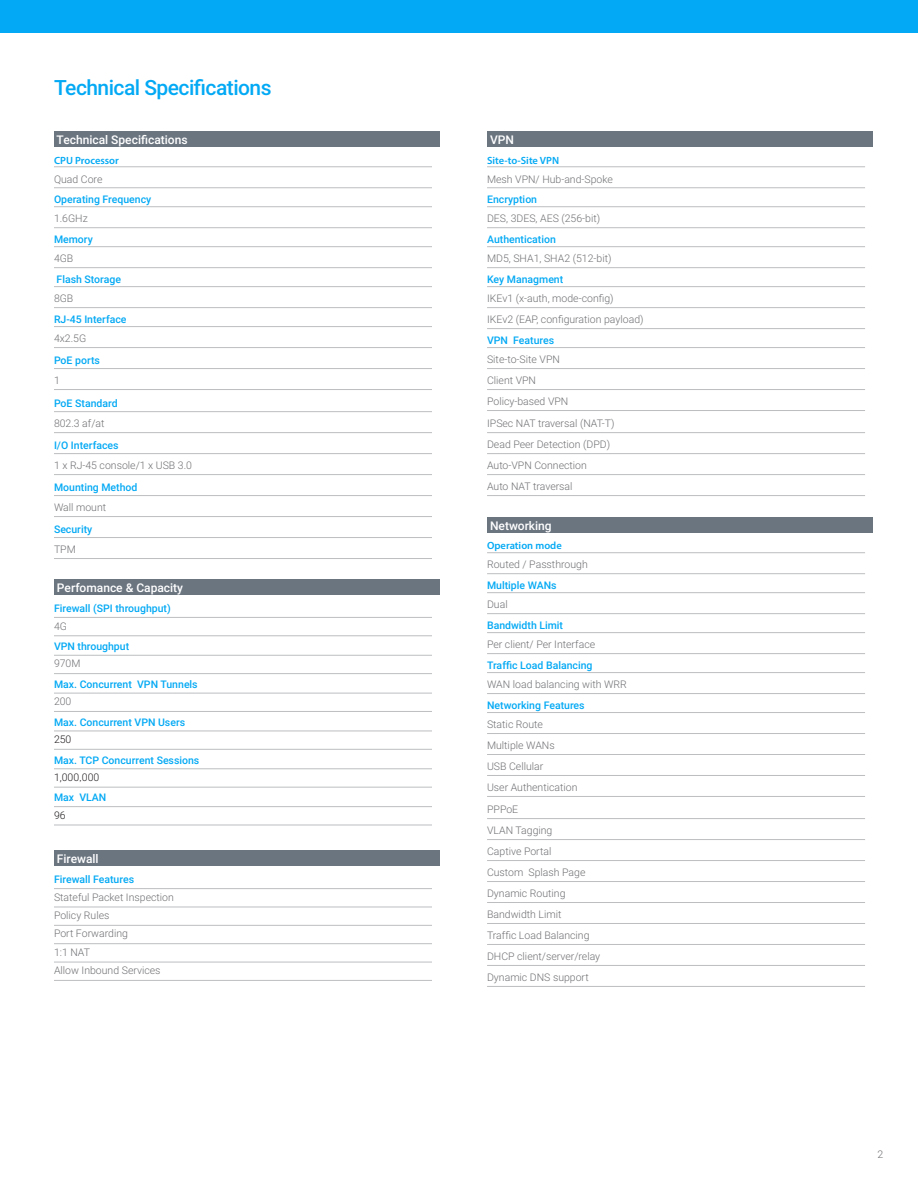
<style>
.page{position:relative;width:918px;height:1188px;background:#fff}
.page>*{position:absolute;margin:0;border:0;box-sizing:border-box;transform-origin:0 0}
.t1{font:500 21px "Roboto";letter-spacing:-.025em;color:#03a9f4}
.t2{font:500 12px "Roboto";color:#fff}
.t3{font:300 10.5px/21px "Roboto";color:#6f7073}
.t4{font:500 10.5px/17.5px "Roboto";color:#03a9f4}
.t5{font:600 10.5px "Myriad Pro";color:#03a9f4}
.t6{font:300 10.5px "Roboto";color:#211d1e}
.s1{font-weight:300;color:#211d1e}
.s2{font-family:"Adobe Ming Std";font-weight:300;color:#211d1e}
</style>
<div class="page">
<div style="left:0;top:0;width:918px;height:32px;background:#03a9f4"></div>
<hr style="left:54px;top:166px;width:378px;height:1px;background:#bcbec0">
<hr style="left:54px;top:187px;width:378px;height:1px;background:#bcbec0">
<hr style="left:54px;top:206px;width:378px;height:1px;background:#bcbec0">
<hr style="left:54px;top:227px;width:378px;height:1px;background:#bcbec0">
<hr style="left:54px;top:246px;width:378px;height:1px;background:#bcbec0">
<hr style="left:54px;top:267px;width:378px;height:1px;background:#bcbec0">
<hr style="left:54px;top:286px;width:378px;height:1px;background:#bcbec0">
<hr style="left:54px;top:307px;width:378px;height:1px;background:#bcbec0">
<hr style="left:54px;top:326px;width:378px;height:1px;background:#bcbec0">
<hr style="left:54px;top:347px;width:378px;height:1px;background:#bcbec0">
<hr style="left:54px;top:368px;width:378px;height:1px;background:#bcbec0">
<hr style="left:54px;top:389px;width:378px;height:1px;background:#bcbec0">
<hr style="left:54px;top:411px;width:378px;height:1px;background:#bcbec0">
<hr style="left:54px;top:432px;width:378px;height:1px;background:#bcbec0">
<hr style="left:54px;top:453px;width:378px;height:1px;background:#bcbec0">
<hr style="left:54px;top:474px;width:378px;height:1px;background:#bcbec0">
<hr style="left:54px;top:495px;width:378px;height:1px;background:#bcbec0">
<hr style="left:54px;top:516px;width:378px;height:1px;background:#bcbec0">
<hr style="left:54px;top:537px;width:378px;height:1px;background:#bcbec0">
<hr style="left:54px;top:558px;width:378px;height:1px;background:#bcbec0">
<div style="left:54px;top:132px;width:386px;height:15px;background:#6b7580"></div>
<hr style="left:487px;top:166px;width:378px;height:1px;background:#bcbec0">
<hr style="left:487px;top:187px;width:378px;height:1px;background:#bcbec0">
<hr style="left:487px;top:206px;width:378px;height:1px;background:#bcbec0">
<hr style="left:487px;top:227px;width:378px;height:1px;background:#bcbec0">
<hr style="left:487px;top:246px;width:378px;height:1px;background:#bcbec0">
<hr style="left:487px;top:267px;width:378px;height:1px;background:#bcbec0">
<hr style="left:487px;top:286px;width:378px;height:1px;background:#bcbec0">
<hr style="left:487px;top:307px;width:378px;height:1px;background:#bcbec0">
<hr style="left:487px;top:328px;width:378px;height:1px;background:#bcbec0">
<hr style="left:487px;top:347px;width:378px;height:1px;background:#bcbec0">
<hr style="left:487px;top:368px;width:378px;height:1px;background:#bcbec0">
<hr style="left:487px;top:389px;width:378px;height:1px;background:#bcbec0">
<hr style="left:487px;top:410px;width:378px;height:1px;background:#bcbec0">
<hr style="left:487px;top:432px;width:378px;height:1px;background:#bcbec0">
<hr style="left:487px;top:453px;width:378px;height:1px;background:#bcbec0">
<hr style="left:487px;top:474px;width:378px;height:1px;background:#bcbec0">
<hr style="left:487px;top:495px;width:378px;height:1px;background:#bcbec0">
<hr style="left:487px;top:552px;width:378px;height:1px;background:#bcbec0">
<hr style="left:487px;top:573px;width:378px;height:1px;background:#bcbec0">
<hr style="left:487px;top:592px;width:378px;height:1px;background:#bcbec0">
<hr style="left:487px;top:613px;width:378px;height:1px;background:#bcbec0">
<hr style="left:487px;top:632px;width:378px;height:1px;background:#bcbec0">
<hr style="left:487px;top:653px;width:378px;height:1px;background:#bcbec0">
<hr style="left:487px;top:672px;width:378px;height:1px;background:#bcbec0">
<hr style="left:487px;top:693px;width:378px;height:1px;background:#bcbec0">
<hr style="left:487px;top:712px;width:378px;height:1px;background:#bcbec0">
<hr style="left:487px;top:733px;width:378px;height:1px;background:#bcbec0">
<hr style="left:487px;top:754px;width:378px;height:1px;background:#bcbec0">
<hr style="left:487px;top:775px;width:378px;height:1px;background:#bcbec0">
<hr style="left:487px;top:796px;width:378px;height:1px;background:#bcbec0">
<hr style="left:487px;top:818px;width:378px;height:1px;background:#bcbec0">
<hr style="left:487px;top:839px;width:378px;height:1px;background:#bcbec0">
<hr style="left:487px;top:860px;width:378px;height:1px;background:#bcbec0">
<hr style="left:487px;top:881px;width:378px;height:1px;background:#bcbec0">
<hr style="left:487px;top:902px;width:378px;height:1px;background:#bcbec0">
<hr style="left:487px;top:923px;width:378px;height:1px;background:#bcbec0">
<hr style="left:487px;top:944px;width:378px;height:1px;background:#bcbec0">
<hr style="left:487px;top:965px;width:378px;height:1px;background:#bcbec0">
<hr style="left:487px;top:986px;width:378px;height:1px;background:#bcbec0">
<div style="left:487px;top:132px;width:386px;height:15px;background:#6b7580"></div>
<div style="left:487px;top:518px;width:386px;height:15px;background:#6b7580"></div>
<hr style="left:54px;top:617px;width:378px;height:1px;background:#bcbec0">
<hr style="left:54px;top:635px;width:378px;height:1px;background:#bcbec0">
<hr style="left:54px;top:655px;width:378px;height:1px;background:#bcbec0">
<hr style="left:54px;top:673px;width:378px;height:1px;background:#bcbec0">
<hr style="left:54px;top:693px;width:378px;height:1px;background:#bcbec0">
<hr style="left:54px;top:711px;width:378px;height:1px;background:#bcbec0">
<hr style="left:54px;top:731px;width:378px;height:1px;background:#bcbec0">
<hr style="left:54px;top:749px;width:378px;height:1px;background:#bcbec0">
<hr style="left:54px;top:768px;width:378px;height:1px;background:#bcbec0">
<hr style="left:54px;top:787px;width:378px;height:1px;background:#bcbec0">
<hr style="left:54px;top:806px;width:378px;height:1px;background:#bcbec0">
<hr style="left:54px;top:825px;width:378px;height:1px;background:#bcbec0">
<hr style="left:54px;top:888px;width:378px;height:1px;background:#bcbec0">
<hr style="left:54px;top:907px;width:378px;height:1px;background:#bcbec0">
<hr style="left:54px;top:925px;width:378px;height:1px;background:#bcbec0">
<hr style="left:54px;top:943px;width:378px;height:1px;background:#bcbec0">
<hr style="left:54px;top:962px;width:378px;height:1px;background:#bcbec0">
<hr style="left:54px;top:980px;width:378px;height:1px;background:#bcbec0">
<div style="left:54px;top:580px;width:386px;height:15px;background:#6b7580"></div>
<div style="left:54px;top:851px;width:386px;height:15px;background:#6b7580"></div>
<h1 class="t1" style="left:54px;top:73px;width:219px">Technical Specifications</h1>
<p class="t2" style="left:57px;top:131px;width:132px">Technical Specifications</p>
<p class="t5" style="left:54px;top:153px;width:66px">CPU Processor</p>
<p class="t3" style="left:54px;top:168px;width:50px">Quad Core</p>
<p class="t4" style="left:54px;top:191px;width:99px">Operating Frequency</p>
<p class="t3" style="left:54px;top:208px;width:35px">1.6GHz</p>
<p class="t4" style="left:54px;top:231px;width:40px">Memory</p>
<p class="t3" style="left:54px;top:248px;width:21px">4GB</p>
<p class="t4" style="left:57px;top:270px;width:66px">Flash Storage</p>
<p class="t3" style="left:54px;top:288px;width:21px">8GB</p>
<p class="t4" style="left:54px;top:310px;width:74px">RJ-45 Interface</p>
<p class="t3" style="left:54px;top:328px;width:34px">4x2.5G</p>
<p class="t4" style="left:54px;top:351px;width:47px">PoE ports</p>
<p class="t3" style="left:54px;top:370px;width:7px">1</p>
<p class="t4" style="left:54px;top:394px;width:65px">PoE Standard</p>
<p class="t3" style="left:54px;top:413px;width:52px">802.3 af/at</p>
<p class="t4" style="left:54px;top:436px;width:66px">I/O Interfaces</p>
<p class="t3" style="left:54px;top:455px;width:140px">1 x RJ-45 console/1 x USB 3.0</p>
<p class="t4" style="left:54px;top:478px;width:85px">Mounting Method</p>
<p class="t3" style="left:54px;top:497px;width:54px">Wall mount</p>
<p class="t4" style="left:54px;top:520px;width:40px">Security</p>
<p class="t3" style="left:54px;top:539px;width:23px">TPM</p>
<p class="t2" style="left:57px;top:579px;width:128px">Perfomance &amp; Capacity</p>
<p class="t4" style="left:54px;top:599px;width:118px">Firewall (SPI throughput)</p>
<p class="t3" style="left:54px;top:615px;width:14px">4G</p>
<p class="t4" style="left:54px;top:637px;width:77px">VPN throughput</p>
<p class="t3" style="left:54px;top:653px;width:28px">970M</p>
<p class="t4" style="left:54px;top:675px;width:145px">Max. Concurrent VPN Tunnels</p>
<p class="t3" style="left:54px;top:691px;width:19px">200</p>
<p class="t4" style="left:54px;top:713px;width:133px">Max. Concurrent VPN Users</p>
<p class="t6" style="left:54px;top:732px;width:19px">250</p>
<p class="t4" style="left:54px;top:751px;width:147px">Max. TCP Concurrent Sessions<br><span class="s1">1,000</span><span class="s2">,</span><span class="s1">000</span></p>
<p class="t4" style="left:54px;top:788px;width:54px">Max VLAN</p>
<p class="t6" style="left:54px;top:808px;width:13px">96</p>
<p class="t2" style="left:57px;top:850px;width:43px">Firewall</p>
<p class="t4" style="left:54px;top:870px;width:82px">Firewall Features</p>
<p class="t3" style="left:54px;top:887px;width:121px;line-height:18.3px">Stateful Packet Inspection<br>Policy Rules<br>Port Forwarding<br>1:1 NAT<br>Allow Inbound Services</p>
<p class="t2" style="left:490px;top:131px;width:25px">VPN</p>
<p class="t5" style="left:487px;top:153px;width:74px">Site-to-Site VPN</p>
<p class="t3" style="left:487px;top:168px;width:127px">Mesh VPN/ Hub-and-Spoke</p>
<p class="t4" style="left:487px;top:191px;width:52px">Encryption</p>
<p class="t3" style="left:487px;top:208px;width:115px">DES, 3DES, AES (256-bit)</p>
<p class="t4" style="left:487px;top:231px;width:70px">Authentication</p>
<p class="t3" style="left:487px;top:248px;width:126px">MD5, SHA1, SHA2 (512-bit)</p>
<p class="t4" style="left:487px;top:270px;width:78px">Key Managment</p>
<p class="t3" style="left:487px;top:288px;width:158px">IKEv1 (x-auth, mode-config)<br>IKEv2 (EAP, configuration payload)</p>
<p class="t4" style="left:487px;top:331px;width:69px">VPN Features</p>
<p class="t3" style="left:487px;top:349px;width:129px">Site-to-Site VPN<br>Client VPN<br>Policy-based VPN<br>IPSec NAT traversal (NAT-T)<br>Dead Peer Detection (DPD)<br>Auto-VPN Connection<br>Auto NAT traversal</p>
<p class="t2" style="left:490px;top:517px;width:63px">Networking</p>
<p class="t5" style="left:487px;top:539px;width:76px">Operation mode</p>
<p class="t3" style="left:487px;top:554px;width:102px">Routed / Passthrough</p>
<p class="t4" style="left:487px;top:577px;width:71px">Multiple WANs</p>
<p class="t3" style="left:487px;top:594px;width:22px">Dual</p>
<p class="t4" style="left:487px;top:616px;width:78px">Bandwidth Limit</p>
<p class="t3" style="left:487px;top:634px;width:110px">Per client/ Per Interface</p>
<p class="t4" style="left:487px;top:656px;width:107px">Traffic Load Balancing</p>
<p class="t3" style="left:487px;top:674px;width:141px">WAN load balancing with WRR</p>
<p class="t4" style="left:487px;top:696px;width:99px">Networking Features</p>
<p class="t3" style="left:487px;top:714px;width:115px">Static Route<br>Multiple WANs<br>USB Cellular<br>User Authentication<br>PPPoE<br>VLAN Tagging<br>Captive Portal<br>Custom Splash Page<br>Dynamic Routing<br>Bandwidth Limit<br>Traffic Load Balancing<br>DHCP client/server/relay<br>Dynamic DNS support</p>
<p class="t3" style="left:878px;top:1143px;width:7px">2</p>
</div>
